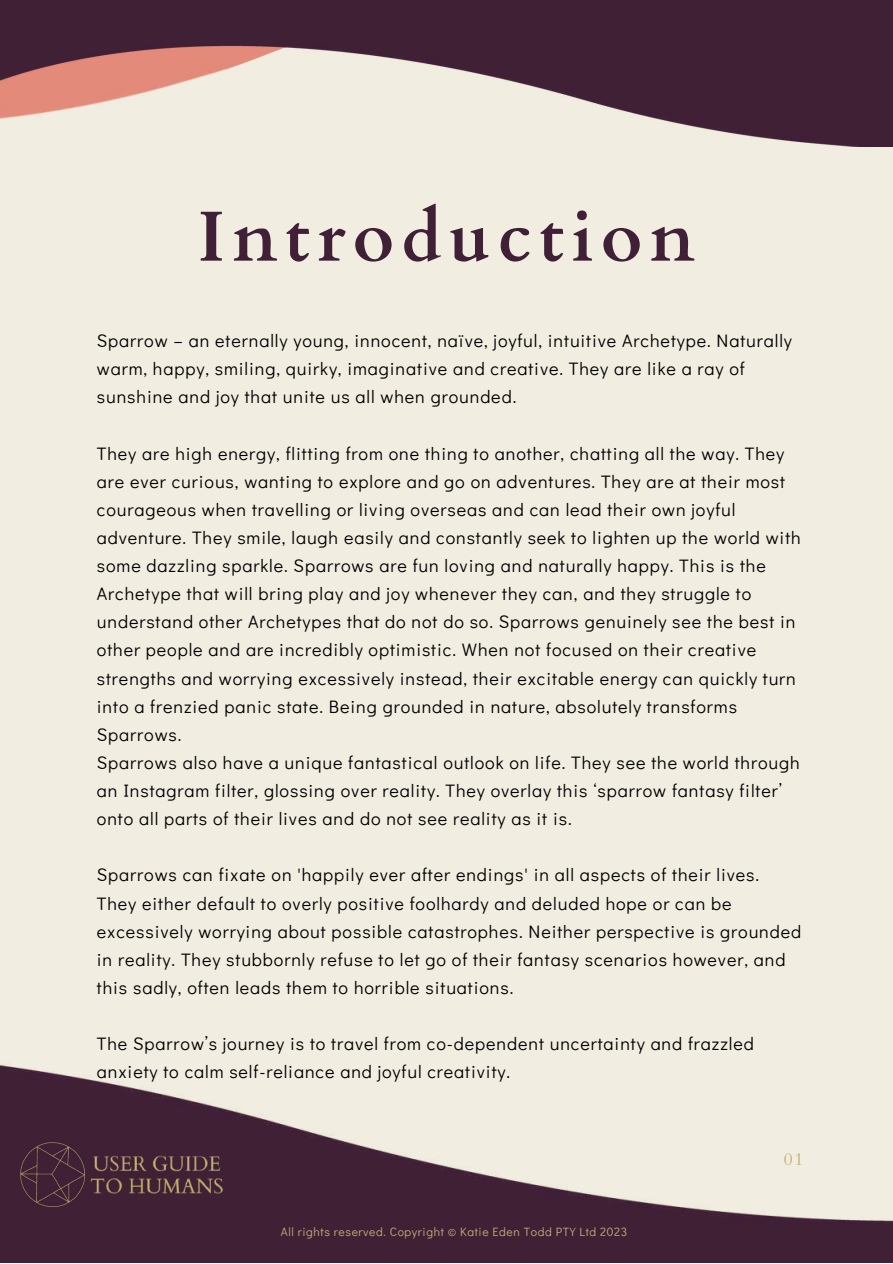
<style>
.page{position:relative;width:893px;height:1264px;background:#fff}
.page>*{position:absolute;margin:0;border:0;box-sizing:border-box;transform-origin:0 0}
.t1{font:700 70.95px "Cardo";letter-spacing:.1em;color:#402036}
.t2{font:18px/28px "Didact Gothic";letter-spacing:.05em;color:#000}
.t3{font:17.55px "Cardo";color:#c2b078}
.t4{font:12px "Didact Gothic";letter-spacing:.05em;color:#c2b078}
</style>
<div class="page">
<div style="left:0;top:0;width:892px;height:1262px;background:#f1ede1"></div>
<img style="left:0;top:1062px;width:892px;height:200px">
<img style="left:19px;top:1140px;width:67px;height:68px">
<img style="left:89px;top:1152px;width:134px;height:44px">
<img style="left:0;top:2px;width:892px;height:145px">
<h1 class="t1" style="left:197px;top:190px;width:499px">Introduction</h1>
<p class="t2" style="left:97px;top:326px;width:696px">Sparrow – an eternally young, innocent, naïve, joyful, intuitive Archetype. Naturally warm, happy, smiling, quirky, imaginative and creative. They are like a ray of sunshine and joy that unite us all when grounded.</p>
<p class="t2" style="left:97px;top:438px;width:705px">They are high energy, flitting from one thing to another, chatting all the way. They are ever curious, wanting to explore and go on adventures. They are at their most courageous when travelling or living overseas and can lead their own joyful adventure. They smile, laugh easily and constantly seek to lighten up the world with some dazzling sparkle. Sparrows are fun loving and naturally happy. This is the Archetype that will bring play and joy whenever they can, and they struggle to understand other Archetypes that do not do so. Sparrows genuinely see the best in other people and are incredibly optimistic. When not focused on their creative strengths and worrying excessively instead, their excitable energy can quickly turn into a frenzied panic state. Being grounded in nature, absolutely transforms Sparrows.<br>Sparrows also have a unique fantastical outlook on life. They see the world through an Instagram filter, glossing over reality. They overlay this ‘sparrow fantasy filter’ onto all parts of their lives and do not see reality as it is.</p>
<p class="t2" style="left:97px;top:860px;width:705px">Sparrows can fixate on 'happily ever after endings' in all aspects of their lives.<br>They either default to overly positive foolhardy and deluded hope or can be excessively worrying about possible catastrophes. Neither perspective is grounded in reality. They stubbornly refuse to let go of their fantasy scenarios however, and this sadly, often leads them to horrible situations.</p>
<p class="t2" style="left:97px;top:1029px;width:658px">The Sparrow’s journey is to travel from co-dependent uncertainty and frazzled anxiety to calm self-reliance and joyful creativity.</p>
<p class="t4" style="left:281px;top:1223px;width:348px">All rights reserved. Copyright © Katie Eden Todd PTY Ltd 2023</p>
<p class="t3" style="left:783px;top:1147px;width:21px">01</p>
</div>
